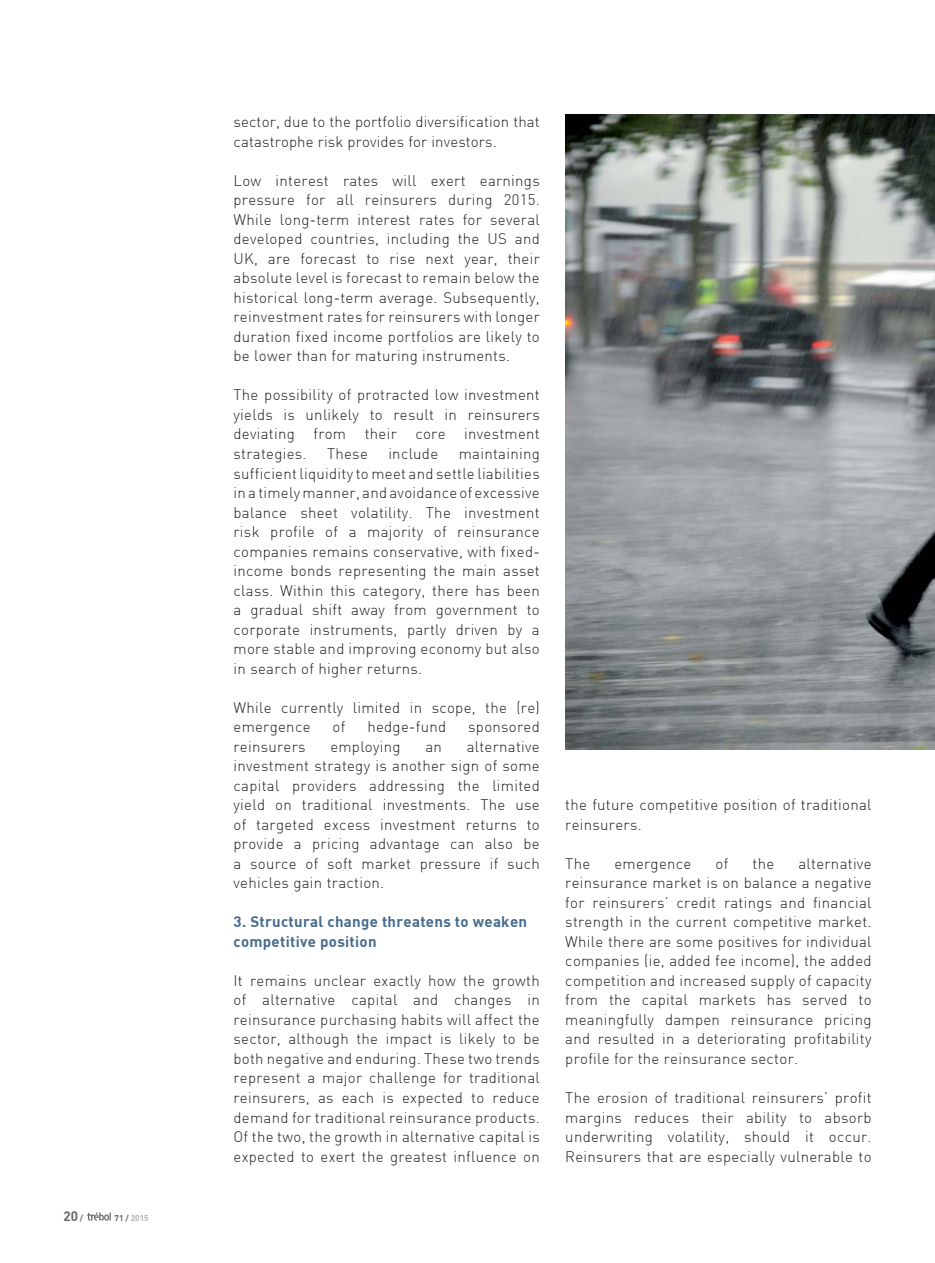
<style>
.page{position:relative;width:935px;height:1263px;background:#fff}
.page>*{position:absolute;margin:0;border:0;box-sizing:border-box;transform-origin:0 0}
.t1{font:300 15px/19.5px "DIN";letter-spacing:.02em;color:#231f20;text-align:justify}
.t2{font:700 15px/19.5px "DIN";letter-spacing:.02em;color:#466b8c}
.t3{font:700 13.5px "DIN";color:#67686b}
.t4{font:700 8.25px "DIN";color:#aeb0b3}
.s1{font-size:8.25px}
.s2{color:#67686b}
</style>
<div class="page">
<svg style="left:87px;top:1212px;width:24px;height:8px"></svg>
<img style="left:565px;top:114px;width:370px;height:635px">
<p class="t3" style="left:63px;top:1206px;width:21px">20 <span class="s1">/</span></p>
<p class="t4" style="left:115px;top:1211px;width:36px"><span class="s2">71 /</span> 2015</p>
<p class="t1" style="left:233px;top:112px;width:308px">sector, due to the portfolio diversification that catastrophe risk provides for investors.</p>
<p class="t1" style="left:233px;top:171px;width:308px">Low interest rates will exert earnings pressure for all reinsurers during 2015.<br>While long-term interest rates for several developed countries, including the US and UK, are forecast to rise next year, their absolute level is forecast to remain below the historical long-term average. Subsequently, reinvestment rates for reinsurers with longer duration fixed income portfolios are likely to be lower than for maturing instruments.</p>
<p class="t1" style="left:233px;top:385px;width:308px">The possibility of protracted low investment yields is unlikely to result in reinsurers deviating from their core investment strategies.</p>
<p class="t1" style="left:233px;top:444px;width:308px;text-indent:225px">maintaining sufficient liquidity to meet and settle liabilities in a timely manner, and avoidance of excessive balance sheet volatility. The investment risk profile of a majority of reinsurance companies remains conservative, with fixed&shy;income bonds representing the main asset class. Within this category, there has been a gradual shift away from government to corporate instruments, partly driven by a more stable and improving economy but also in search of higher returns.</p>
<p class="t1" style="left:233px;top:697px;width:308px">While currently limited in scope, the (re) emergence</p>
<p class="t1" style="left:327px;top:444px;width:42px">These</p>
<p class="t1" style="left:388px;top:444px;width:51px">include</p>
<p class="t1" style="left:332px;top:717px;width:14px">of</p>
<p class="t1" style="left:367px;top:717px;width:80px">hedge-fund</p>
<p class="t1" style="left:468px;top:717px;width:73px">sponsored</p>
<p class="t1" style="left:233px;top:736px;width:308px;text-indent:233px">alternative investment strategy is another sign of some capital providers addressing the limited yield on traditional investments. The use of targeted excess investment returns to provide a pricing advantage can also be a source of soft market pressure if such vehicles gain traction.</p>
<p class="t2" style="left:233px;top:911px;width:295px">3. Structural change threatens to weaken competitive position</p>
<p class="t1" style="left:233px;top:970px;width:308px">It remains unclear exactly how the growth of alternative capital and changes in reinsurance purchasing habits will affect the sector, although the impact is likely to be both negative and enduring. These two trends represent a major challenge for traditional reinsurers, as each is expected to reduce demand for traditional reinsurance products.<br>Of the two, the growth in alternative capital is expected to exert the greatest influence on</p>
<p class="t1" style="left:233px;top:736px;width:74px">reinsurers</p>
<p class="t1" style="left:330px;top:736px;width:72px">employing</p>
<p class="t1" style="left:425px;top:736px;width:18px">an</p>
<p class="t1" style="left:565px;top:795px;width:308px">the future competitive position of traditional reinsurers.</p>
<p class="t1" style="left:565px;top:853px;width:26px">The</p>
<p class="t1" style="left:614px;top:853px;width:78px">emergence</p>
<p class="t1" style="left:715px;top:853px;width:14px">of</p>
<p class="t1" style="left:752px;top:853px;width:23px">the</p>
<p class="t1" style="left:565px;top:853px;width:308px;text-indent:233px">alternative reinsurance market is on balance a negative for reinsurers’ credit ratings and financial strength in the current competitive market.<br>While there are some positives for individual companies (ie, added fee income), the added competition and increased supply of capacity from the capital markets has served to meaningfully dampen reinsurance pricing and resulted in a deteriorating profitability profile for the reinsurance sector.</p>
<p class="t1" style="left:565px;top:1087px;width:308px">The erosion of traditional reinsurers’ profit margins reduces their ability to absorb underwriting volatility, should it occur.<br>Reinsurers that are especially vulnerable to</p>
</div>
